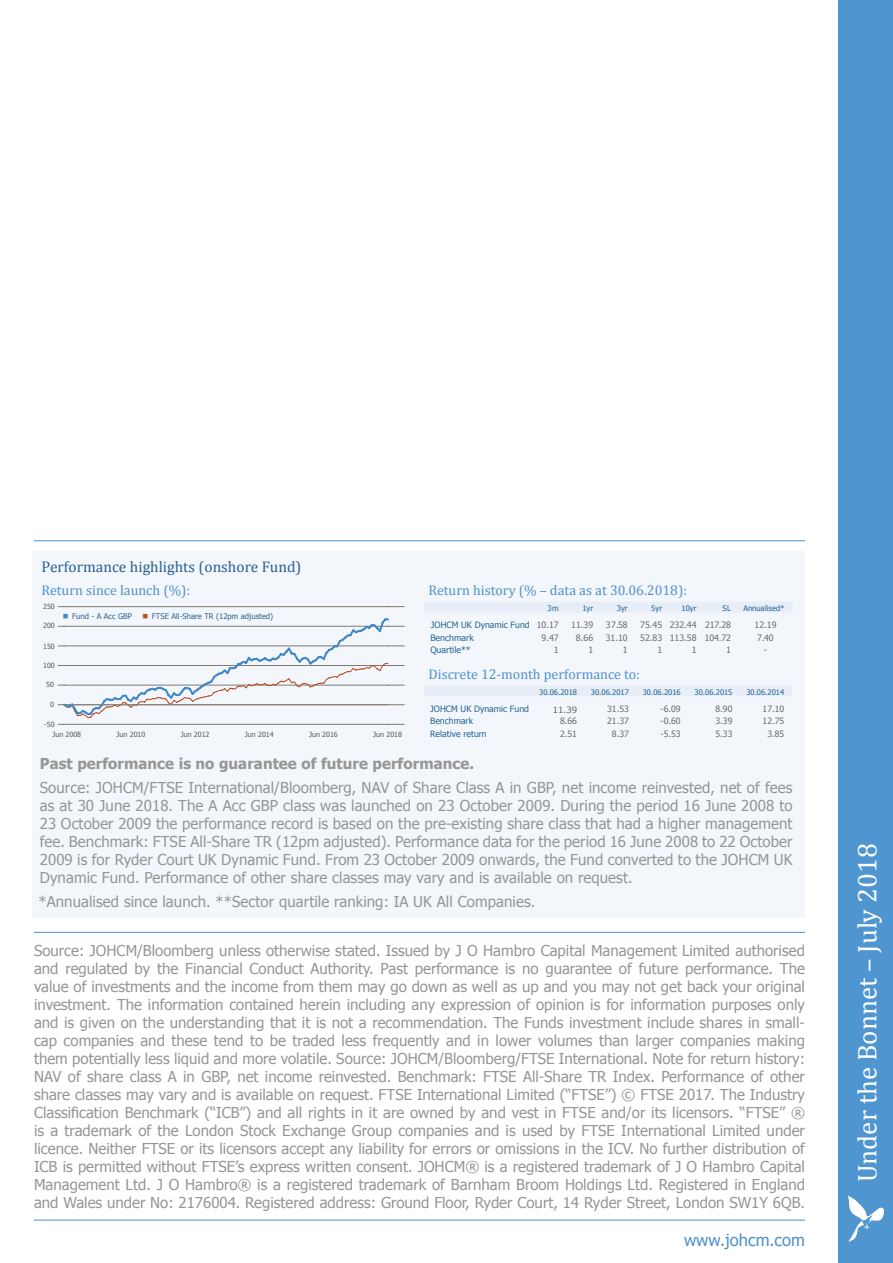
<style>
.page{position:relative;width:893px;height:1263px;background:#fff}
.page>*{position:absolute;margin:0;border:0;box-sizing:border-box;transform-origin:0 0}
.SIDEBAR{font:27px "Cambria";color:#fff}
.www_johcm_co_uk{font:16.5px "Tahoma";color:#4f91cd}
.Body_Text{font:15.45px "Cambria";color:#266092}
.Body_Text-2{font:15px/18px "Tahoma";letter-spacing:.005em;color:#969696;text-align:justify}
.Source{font:700 15px "Tahoma";letter-spacing:.005em;color:#969696}
.Source-2{font:14.1px "Cambria";color:#4f91cd}
.Body_Text-3{font:14.1px "Cambria";color:#4f91cd}
.t1{font:8.85px "Tahoma";color:#6c6d70}
.t2{font:8.85px "Tahoma";color:#276695}
.t3{font:8.7px "Tahoma";color:#6c6d70}
.t4{font:8.7px "Tahoma";color:#276695}
.t5{font:8.7px "Tahoma";color:#6c6d70;scale:1.12 1}
.t6{font:7.8px "Tahoma";color:#276695}
.t7{font:7.65px "Tahoma";color:#276695}
.t8{font:7.2px "Tahoma";color:#595e5f}
.s1{color:#4288c7}
.s2{color:#ba4f25}
</style>
<div class="page">
<div style="left:839px;top:0;width:54px;height:1263px;background:#4f95d0"></div>
<svg style="left:848px;top:1195px;width:37px;height:47px"></svg>
<hr style="left:34px;top:1220px;width:771px;height:1px;background:#4f91cd">
<hr style="left:34px;top:932px;width:771px;height:1px;background:#4f91cd">
<hr style="left:34px;top:540px;width:771px;height:1px;background:#4f91cd">
<div style="left:32px;top:551px;width:772px;height:366px;background:#f3f6fb"></div>
<hr style="left:64px;top:606px;width:324px;height:1px;background:#817a73">
<svg style="left:388px;top:606px;width:16px;height:1px"></svg>
<svg style="left:58px;top:618px;width:346px;height:107px"></svg>
<hr style="left:64px;top:704px;width:324px;height:1px;background:#817a73">
<div style="left:424px;top:602px;width:369px;height:12px;background:#e8eef8"></div>
<div style="left:416px;top:613px;width:381px;height:15px;background:#f3f6fb"></div>
<div style="left:424px;top:686px;width:368px;height:12px;background:#e8eef8"></div>
<div style="left:415px;top:696px;width:386px;height:16px;background:#f3f6fb"></div>
<p class="Body_Text" style="left:42px;top:558px;width:261px">Performance highlights (onshore Fund)</p>
<p class="t6" style="left:63px;top:611px;width:71px"><span class="s1">■</span> Fund - A Acc GBP</p>
<p class="t6" style="left:142px;top:611px;width:132px"><span class="s2">■</span> FTSE All-Share TR (12pm adjusted)</p>
<p class="Body_Text-3" style="left:428px;top:582px;width:260px">Return history (% – data as at 30.06.2018):</p>
<p class="Source-2" style="left:42px;top:582px;width:150px">Return since launch (%):</p>
<p class="t8" style="left:43px;top:601px;width:13px">250</p>
<p class="t6" style="left:547px;top:603px;width:13px">3m</p>
<p class="t6" style="left:582px;top:603px;width:12px">1yr</p>
<p class="t6" style="left:617px;top:603px;width:12px">3yr</p>
<p class="t6" style="left:651px;top:603px;width:12px">5yr</p>
<p class="t6" style="left:681px;top:603px;width:17px">10yr</p>
<p class="t6" style="left:722px;top:603px;width:10px">SL</p>
<p class="t6" style="left:743px;top:603px;width:43px">Annualised*</p>
<p class="t1" style="left:537px;top:619px;width:23px">10.17</p>
<p class="t1" style="left:571px;top:619px;width:23px">11.39</p>
<p class="t1" style="left:606px;top:619px;width:23px">37.58</p>
<p class="t1" style="left:640px;top:619px;width:92px">75.45 232.44 217.28</p>
<p class="t1" style="left:754px;top:619px;width:23px">12.19</p>
<p class="t2" style="left:430px;top:631px;width:45px">Benchmark</p>
<p class="t1" style="left:542px;top:631px;width:19px">9.47</p>
<p class="t1" style="left:576px;top:631px;width:19px">8.66</p>
<p class="t1" style="left:606px;top:631px;width:23px">31.10</p>
<p class="t1" style="left:640px;top:631px;width:92px">52.83 113.58 104.72</p>
<p class="t1" style="left:757px;top:631px;width:18px">7.40</p>
<p class="t2" style="left:430px;top:644px;width:42px">Quartile**</p>
<p class="t1" style="left:554px;top:644px;width:6px">1</p>
<p class="t1" style="left:588px;top:644px;width:6px">1</p>
<p class="t1" style="left:623px;top:644px;width:6px">1</p>
<p class="t1" style="left:657px;top:644px;width:6px">1</p>
<p class="t1" style="left:692px;top:644px;width:6px">1</p>
<p class="t1" style="left:726px;top:644px;width:6px">1</p>
<p class="t1" style="left:764px;top:644px;width:5px">-</p>
<p class="t4" style="left:431px;top:619px;width:100px">JOHCM UK Dynamic Fund</p>
<p class="t8" style="left:43px;top:621px;width:13px">200</p>
<p class="t8" style="left:43px;top:641px;width:13px">150</p>
<p class="t8" style="left:43px;top:660px;width:13px">100</p>
<p class="t8" style="left:46px;top:680px;width:9px">50</p>
<p class="t8" style="left:50px;top:699px;width:5px">0</p>
<p class="t8" style="left:44px;top:720px;width:12px">-50</p>
<p class="t8" style="left:52px;top:730px;width:30px">Jun 2008</p>
<p class="t8" style="left:117px;top:730px;width:30px">Jun 2010</p>
<p class="t8" style="left:181px;top:730px;width:30px">Jun 2012</p>
<p class="t8" style="left:245px;top:730px;width:30px">Jun 2014</p>
<p class="t8" style="left:309px;top:730px;width:30px">Jun 2016</p>
<p class="t8" style="left:373px;top:730px;width:30px">Jun 2018</p>
<p class="Source-2" style="left:428px;top:665px;width:213px">Discrete 12-month performance to:</p>
<p class="t7" style="left:539px;top:687px;width:39px">30.06.2018</p>
<p class="t7" style="left:591px;top:687px;width:39px">30.06.2017</p>
<p class="t7" style="left:643px;top:687px;width:39px">30.06.2016</p>
<p class="t7" style="left:694px;top:687px;width:39px">30.06.2015</p>
<p class="t7" style="left:746px;top:687px;width:39px">30.06.2014</p>
<p class="t4" style="left:430px;top:703px;width:100px">JOHCM UK Dynamic Fund</p>
<p class="t5" style="left:553px;top:704px;width:23px">11.39</p>
<p class="t3" style="left:607px;top:703px;width:23px">31.53</p>
<p class="t3" style="left:660px;top:703px;width:22px">-6.09</p>
<p class="t3" style="left:715px;top:703px;width:18px">8.90</p>
<p class="t3" style="left:763px;top:703px;width:23px">17.10</p>
<p class="t4" style="left:430px;top:715px;width:44px">Benchmark</p>
<p class="t3" style="left:560px;top:715px;width:18px">8.66</p>
<p class="t3" style="left:607px;top:715px;width:23px">21.37</p>
<p class="t3" style="left:660px;top:715px;width:22px">-0.60</p>
<p class="t3" style="left:715px;top:715px;width:18px">3.39</p>
<p class="t3" style="left:763px;top:715px;width:23px">12.75</p>
<p class="t4" style="left:430px;top:727px;width:58px">Relative return</p>
<p class="t3" style="left:560px;top:727px;width:18px">2.51</p>
<p class="t3" style="left:612px;top:727px;width:18px">8.37</p>
<p class="t3" style="left:661px;top:727px;width:22px">-5.53</p>
<p class="t3" style="left:715px;top:727px;width:18px">5.33</p>
<p class="t3" style="left:767px;top:727px;width:18px">3.85</p>
<p class="Source" style="left:40px;top:753px;width:436px">Past performance is no guarantee of future performance.</p>
<p class="Body_Text-2" style="left:40px;top:778px;width:754px">Source: JOHCM/FTSE International/Bloomberg, NAV of Share Class A in GBP, net income reinvested, net of fees as at 30 June 2018. The A Acc GBP class was launched on 23 October 2009. During the period 16 June 2008 to 23 October 2009 the performance record is based on the pre-existing share class that had a higher management fee. Benchmark: FTSE All-Share TR (12pm adjusted). Performance data for the period 16 June 2008 to 22 October 2009 is for Ryder Court UK Dynamic Fund. From 23 October 2009 onwards, the Fund converted to the JOHCM UK Dynamic Fund. Performance of other share classes may vary and is available on request.</p>
<p class="Body_Text-2" style="left:39px;top:892px;width:498px">*Annualised since launch. **Sector quartile ranking: IA UK All Companies.</p>
<p class="Body_Text-2" style="left:34px;top:940px;width:772px">Source: JOHCM/Bloomberg unless otherwise stated. Issued by J O Hambro Capital Management Limited authorised and regulated by the Financial Conduct Authority. Past performance is no guarantee of future performance. The value of investments and the income from them may go down as well as up and you may not get back your original investment. The information contained herein including any expression of opinion is for information purposes only and is given on the understanding that it is not a recommendation. The Funds investment include shares in small&shy;cap companies and these tend to be traded less frequently and in lower volumes than larger companies making them potentially less liquid and more volatile. Source: JOHCM/Bloomberg/FTSE International. Note for return history:<br>NAV of share class A in GBP, net income reinvested. Benchmark: FTSE All-Share TR Index. Performance of other share classes may vary and is available on request. FTSE International Limited (“FTSE”) © FTSE 2017. The Industry Classification Benchmark (“ICB”) and all rights in it are owned by and vest in FTSE and/or its licensors. “FTSE” ® is a trademark of the London Stock Exchange Group companies and is used by FTSE International Limited under licence. Neither FTSE or its licensors accept any liability for errors or omissions in the ICV. No further distribution of ICB is permitted without FTSE’s express written consent. JOHCM® is a registered trademark of J O Hambro Capital Management Ltd. J O Hambro® is a registered trademark of Barnham Broom Holdings Ltd. Registered in England and Wales under No: 2176004. Registered address: Ground Floor, Ryder Court, 14 Ryder Street, London SW1Y 6QB.</p>
<p class="www_johcm_co_uk" style="left:684px;top:1229px;width:122px">www.johcm.com</p>
<p class="SIDEBAR" style="left:851px;top:1182px;width:341px;rotate:-90deg">Under the Bonnet – July 2018</p>
</div>
